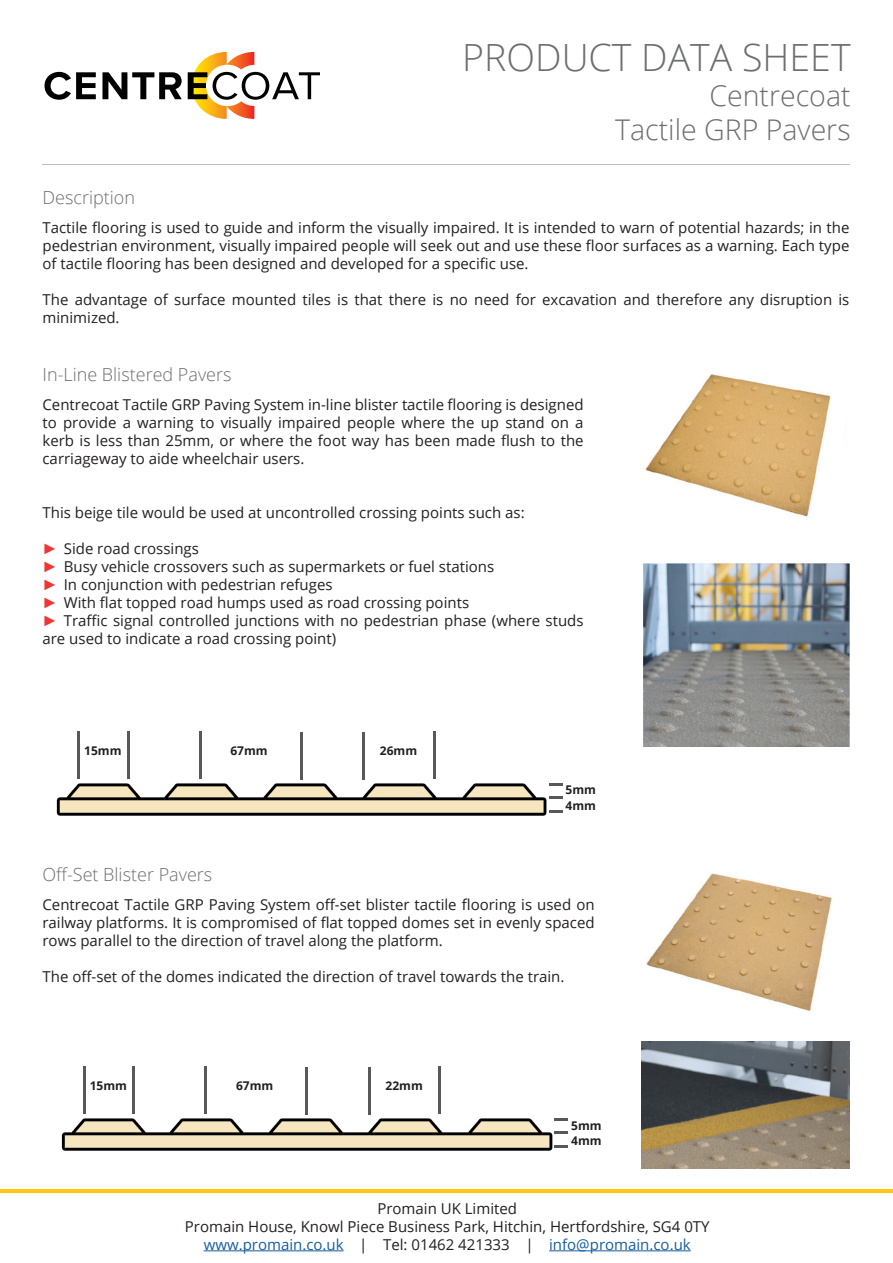
<style>
.page{position:relative;width:893px;height:1263px;background:#fff}
.page>*{position:absolute;margin:0;border:0;box-sizing:border-box;transform-origin:0 0}
.t1{font:300 37.5px "Open Sans";color:#6c6d70}
.t2{font:300 28.5px "Open Sans";color:#6c6d70}
.t3{font:300 18px "Open Sans";color:#6c6d70}
.t4{font:15px/18px "Open Sans";color:#231f20;text-align:justify}
.t5{font:15px "Open Sans";color:#175d9e}
.t6{font:700 12px "Open Sans";color:#231f20}
.s1{font-family:"Arial";color:#ee3635}
.s2{color:#231f20}
</style>
<div class="page">
<hr style="left:204px;top:1250px;width:140px;height:1px;background:#175d9e">
<hr style="left:549px;top:1250px;width:142px;height:1px;background:#175d9e">
<hr style="left:1px;top:1189px;width:892px;height:3px;background:#fec713">
<svg style="left:45px;top:72px;width:51px;height:28px"></svg>
<svg style="left:102px;top:72px;width:80px;height:27px"></svg>
<svg style="left:188px;top:52px;width:132px;height:67px"></svg>
<hr style="left:43px;top:164px;width:807px;height:1px;background:#bcbdc0">
<img style="left:645px;top:374px;width:186px;height:143px">
<img style="left:643px;top:563px;width:206px;height:183px">
<img style="left:641px;top:1041px;width:208px;height:128px">
<img style="left:646px;top:873px;width:186px;height:138px">
<img style="left:56px;top:755px;width:507px;height:61px">
<hr style="left:77px;top:731px;width:3px;height:48px;background:#57585a">
<hr style="left:127px;top:731px;width:2px;height:48px;background:#57585a">
<hr style="left:199px;top:731px;width:2px;height:48px;background:#57585a">
<hr style="left:300px;top:732px;width:2px;height:47px;background:#57585a">
<hr style="left:362px;top:732px;width:3px;height:47px;background:#57585a">
<hr style="left:433px;top:731px;width:2px;height:48px;background:#57585a">
<svg style="left:549px;top:783px;width:13px;height:2px"></svg>
<svg style="left:549px;top:797px;width:13px;height:2px"></svg>
<svg style="left:549px;top:811px;width:13px;height:2px"></svg>
<img style="left:61px;top:1090px;width:507px;height:61px">
<hr style="left:83px;top:1066px;width:2px;height:48px;background:#57585a">
<hr style="left:133px;top:1066px;width:2px;height:48px;background:#57585a">
<hr style="left:205px;top:1066px;width:2px;height:48px;background:#57585a">
<hr style="left:306px;top:1067px;width:2px;height:47px;background:#57585a">
<hr style="left:368px;top:1067px;width:2px;height:47px;background:#57585a">
<hr style="left:439px;top:1066px;width:2px;height:48px;background:#57585a">
<svg style="left:554px;top:1118px;width:14px;height:2px"></svg>
<svg style="left:554px;top:1132px;width:14px;height:2px"></svg>
<svg style="left:554px;top:1146px;width:14px;height:2px"></svg>
<p class="t1" style="left:462px;top:32px;width:390px">PRODUCT DATA SHEET</p>
<p class="t2" style="left:709px;top:76px;width:143px">Centrecoat</p>
<p class="t2" style="left:615px;top:110px;width:237px">Tactile GRP Pavers</p>
<p class="t3" style="left:43px;top:186px;width:94px">Description</p>
<p class="t4" style="left:43px;top:218px;width:808px">Tactile flooring is used to guide and inform the visually impaired. It is intended to warn of potential hazards; in the pedestrian environment, visually impaired people will seek out and use these floor surfaces as a warning. Each type of tactile flooring has been designed and developed for a specific use.</p>
<p class="t4" style="left:43px;top:290px;width:808px">The advantage of surface mounted tiles is that there is no need for excavation and therefore any disruption is minimized.</p>
<p class="t3" style="left:43px;top:362px;width:191px">In-Line Blistered Pavers</p>
<p class="t4" style="left:43px;top:395px;width:543px">Centrecoat Tactile GRP Paving System in-line blister tactile flooring is designed to provide a warning to visually impaired people where the up stand on a kerb is less than 25mm, or where the foot way has been made flush to the carriageway to aide wheelchair users.</p>
<p class="t4" style="left:43px;top:503px;width:484px">This beige tile would be used at uncontrolled crossing points such as:</p>
<p class="t4" style="left:43px;top:539px;width:158px"><span class="s1">►</span> Side road crossings</p>
<p class="t4" style="left:43px;top:557px;width:453px"><span class="s1">►</span> Busy vehicle crossovers such as supermarkets or fuel stations</p>
<p class="t4" style="left:43px;top:575px;width:292px"><span class="s1">►</span> In conjunction with pedestrian refuges</p>
<p class="t4" style="left:43px;top:593px;width:428px"><span class="s1">►</span> With flat topped road humps used as road crossing points</p>
<p class="t4" style="left:43px;top:611px;width:543px"><span class="s1">►</span> Traffic signal controlled junctions with no pedestrian phase (where studs are used to indicate a road crossing point)</p>
<p class="t6" style="left:84px;top:742px;width:39px">15mm</p>
<p class="t6" style="left:230px;top:742px;width:39px">67mm</p>
<p class="t6" style="left:380px;top:742px;width:39px">26mm</p>
<p class="t6" style="left:566px;top:782px;width:32px">5mm</p>
<p class="t6" style="left:566px;top:797px;width:32px">4mm</p>
<p class="t3" style="left:43px;top:862px;width:171px">Off-Set Blister Pavers</p>
<p class="t4" style="left:43px;top:895px;width:554px">Centrecoat Tactile GRP Paving System off-set blister tactile flooring is used on railway platforms. It is compromised of flat topped domes set in evenly spaced rows parallel to the direction of travel along the platform.</p>
<p class="t4" style="left:43px;top:967px;width:523px">The off-set of the domes indicated the direction of travel towards the train.</p>
<p class="t6" style="left:90px;top:1077px;width:39px">15mm</p>
<p class="t6" style="left:236px;top:1077px;width:39px">67mm</p>
<p class="t6" style="left:386px;top:1077px;width:39px">22mm</p>
<p class="t6" style="left:571px;top:1117px;width:32px">5mm</p>
<p class="t6" style="left:571px;top:1132px;width:32px">4mm</p>
<p class="t4" style="left:377px;top:1199px;width:141px">Promain UK Limited</p>
<p class="t4" style="left:185px;top:1217px;width:526px">Promain House, Knowl Piece Business Park, Hitchin, Hertfordshire, SG4 0TY</p>
<p class="t5" style="left:204px;top:1234px;width:489px">www.promain.co.uk <span class="s2">| Tel: 01462 421333 |</span> info@promain.co.uk</p>
</div>
